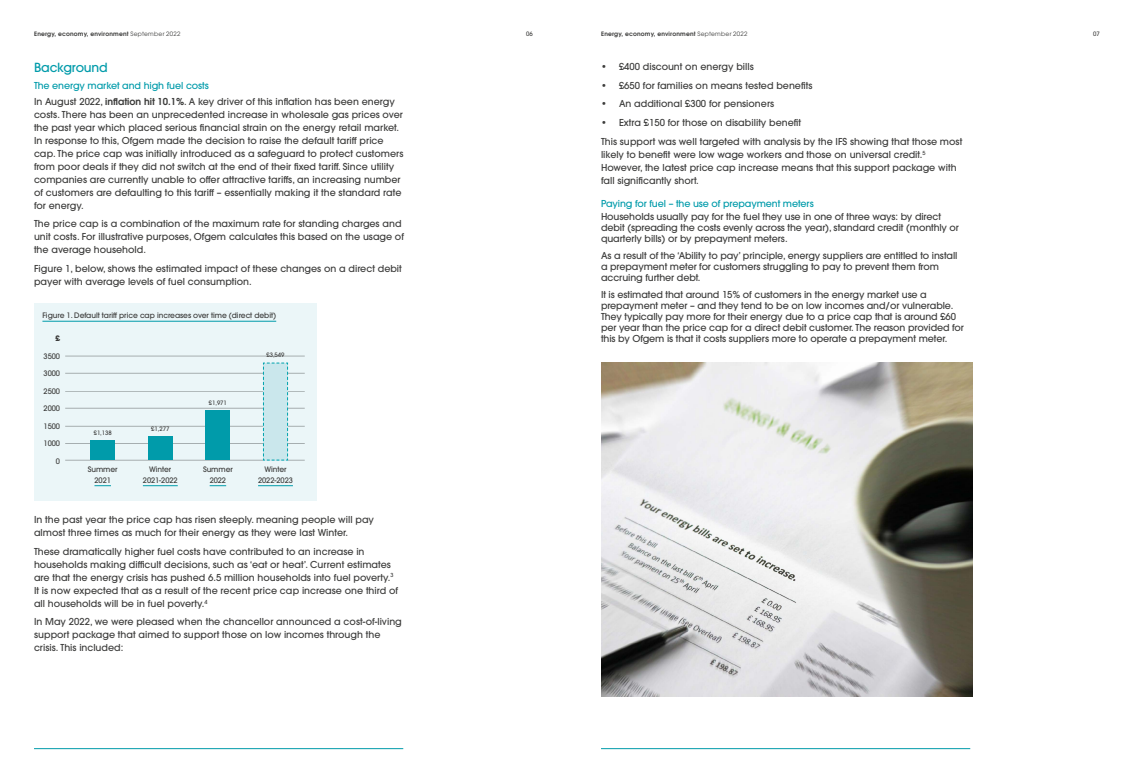
<style>
.page{position:relative;width:1134px;height:780px;background:#fff}
.page>*{position:absolute;margin:0;border:0;box-sizing:border-box;transform-origin:0 0}
.t1{font:500 12.5px "ITC Avant Garde Std";letter-spacing:-.01em;color:#009baa}
.t2{font:500 9.5px/13px "ITC Avant Garde Std";color:#3c3c3b}
.t3{font:500 9.5px "ITC Avant Garde Std";letter-spacing:-.01em;color:#009baa}
.t4{font:500 7.5px/11px "ITC Avant Garde Std";letter-spacing:-.01em;color:#3c3c3b;text-align:center}
.t5{font:700 7.5px "ITC Avant Garde Std";color:#3c3c3b}
.t6{font:600 6px "ITC Avant Garde Std";letter-spacing:.03em;color:#3c3c3b}
.t7{font:500 6px "ITC Avant Garde Std";letter-spacing:-.01em;color:#3c3c3b}
.s1{font-weight:400}
.s2{color:#009baa}
.s3{font-weight:600}
</style>
<div class="page">
<img style="left:601px;top:362px;width:371px;height:334px">
<hr style="left:34px;top:748px;width:369px;height:1px;background:#009baa">
<hr style="left:601px;top:748px;width:369px;height:1px;background:#009baa">
<div style="left:34px;top:303px;width:283px;height:198px;background:#ebf6f8"></div>
<hr style="left:65px;top:443px;width:240px;height:1px;background:#000">
<hr style="left:65px;top:460px;width:240px;height:1px;background:#000">
<hr style="left:65px;top:426px;width:240px;height:1px;background:#000">
<hr style="left:65px;top:408px;width:240px;height:1px;background:#000">
<hr style="left:65px;top:391px;width:240px;height:1px;background:#000">
<hr style="left:65px;top:373px;width:240px;height:1px;background:#000">
<hr style="left:65px;top:356px;width:240px;height:1px;background:#000">
<svg style="left:94px;top:485px;width:17px;height:1px"></svg>
<hr style="left:143px;top:485px;width:35px;height:1px;background:#009baa">
<svg style="left:210px;top:485px;width:16px;height:1px"></svg>
<hr style="left:258px;top:485px;width:35px;height:1px;background:#009baa">
<hr style="left:42px;top:321px;width:234px;height:1px;background:#009baa">
<div style="left:91px;top:441px;width:24px;height:19px;background:#009baa"></div>
<div style="left:148px;top:437px;width:24px;height:23px;background:#009baa"></div>
<div style="left:206px;top:410px;width:24px;height:50px;background:#009baa"></div>
<svg style="left:262px;top:362px;width:27px;height:99px;background:#c1e4e9"></svg>
<p class="t6" style="left:34px;top:29px;width:148px">Energy, economy, environment <span class="s1">September 2022</span></p>
<p class="t7" style="left:526px;top:30px;width:8px">06</p>
<p class="t6" style="left:601px;top:29px;width:148px">Energy, economy, environment <span class="s1">September 2022</span></p>
<p class="t7" style="left:1093px;top:30px;width:8px">07</p>
<h1 class="t1" style="left:34px;top:59px;width:75px">Background</h1>
<p class="t2" style="left:34px;top:77px;width:362px;line-height:15.8px"><span class="s2">The energy market and high fuel costs<br></span>In August 2022, <span class="s3">inflation hit 10.1%</span>. A key driver of this inflation has been energy</p>
<p class="t2" style="left:34px;top:108px;width:371px">costs. There has been an unprecedented increase in wholesale gas prices over the past year which placed serious financial strain on the energy retail market.<br>In response to this, Ofgem made the decision to raise the default tariff price cap. The price cap was initially introduced as a safeguard to protect customers from poor deals if they did not switch at the end of their fixed tariff. Since utility companies are currently unable to offer attractive tariffs, an increasing number of customers are defaulting to this tariff – essentially making it the standard rate for energy.</p>
<p class="t2" style="left:34px;top:217px;width:371px">The price cap is a combination of the maximum rate for standing charges and unit costs. For illustrative purposes, Ofgem calculates this based on the usage of the average household.</p>
<p class="t2" style="left:34px;top:262px;width:369px">Figure 1, below, shows the estimated impact of these changes on a direct debit payer with average levels of fuel consumption.</p>
<p class="t4" style="left:42px;top:310px;width:235px">Figure 1. Default tariff price cap increases over time (direct debit)</p>
<p class="t5" style="left:55px;top:333px;width:6px">£</p>
<p class="t4" style="left:44px;top:350px;width:18px">3500</p>
<p class="t4" style="left:44px;top:368px;width:18px">3000</p>
<p class="t4" style="left:44px;top:385px;width:18px">2500</p>
<p class="t4" style="left:44px;top:403px;width:18px">2000</p>
<p class="t4" style="left:44px;top:420px;width:18px">1500</p>
<p class="t4" style="left:44px;top:438px;width:18px">1000</p>
<p class="t4" style="left:56px;top:455px;width:6px">0</p>
<p class="t7" style="left:94px;top:429px;width:20px">£1,138</p>
<p class="t7" style="left:151px;top:425px;width:20px">£1,277</p>
<p class="t7" style="left:209px;top:398px;width:20px">£1,971</p>
<p class="t7" style="left:266px;top:351px;width:20px">£3,549</p>
<p class="t4" style="left:88px;top:463px;width:31px">Summer<br>2021</p>
<p class="t4" style="left:143px;top:463px;width:36px">Winter<br>2021-2022</p>
<p class="t4" style="left:203px;top:463px;width:31px">Summer<br>2022</p>
<p class="t4" style="left:258px;top:463px;width:36px">Winter<br>2022-2023</p>
<p class="t2" style="left:34px;top:513px;width:342px">In the past year the price cap has risen steeply. meaning people will pay almost three times as much for their energy as they were last Winter.</p>
<p class="t2" style="left:34px;top:544px;width:366px">These dramatically higher fuel costs have contributed to an increase in households making difficult decisions, such as ‘eat or heat’. Current estimates are that the energy crisis has pushed 6.5 million households into fuel poverty.<sup>3<br></sup>It is now expected that as a result of the recent price cap increase one third of all households will be in fuel poverty.<sup>4</sup></p>
<p class="t2" style="left:34px;top:615px;width:369px">In May 2022, we were pleased when the chancellor announced a cost-of-living support package that aimed to support those on low incomes through the crisis. This included:</p>
<p class="t2" style="left:601px;top:60px;width:154px">• £400 discount on energy bills</p>
<p class="t2" style="left:601px;top:79px;width:213px">• £650 for families on means tested benefits</p>
<p class="t2" style="left:601px;top:97px;width:175px">• An additional £300 for pensioners</p>
<p class="t2" style="left:601px;top:113px;width:363px;line-height:18.7px">• Extra £150 for those on disability benefit<br>This support was well targeted with analysis by the IFS showing that those most</p>
<p class="t2" style="left:601px;top:148px;width:357px">likely to benefit were low wage workers and those on universal credit.<sup>5<br></sup>However, the latest price cap increase means that this support package with fall significantly short.</p>
<p class="t3" style="left:601px;top:197px;width:214px">Paying for fuel – the use of prepayment meters</p>
<p class="t2" style="left:601px;top:211px;width:359px;line-height:11px">Households usually pay for the fuel they use in one of three ways: by direct debit (spreading the costs evenly across the year), standard credit (monthly or quarterly bills) or by prepayment meters.</p>
<p class="t2" style="left:601px;top:250px;width:358px;line-height:11px">As a result of the ‘Ability to pay’ principle, energy suppliers are entitled to install a prepayment meter for customers struggling to pay to prevent them from accruing further debt.</p>
<p class="t2" style="left:601px;top:289px;width:364px;line-height:11px">It is estimated that around 15% of customers in the energy market use a prepayment meter – and they tend to be on low incomes and/or vulnerable.<br>They typically pay more for their energy due to a price cap that is around £60 per year than the price cap for a direct debit customer. The reason provided for this by Ofgem is that it costs suppliers more to operate a prepayment meter.</p>
</div>
